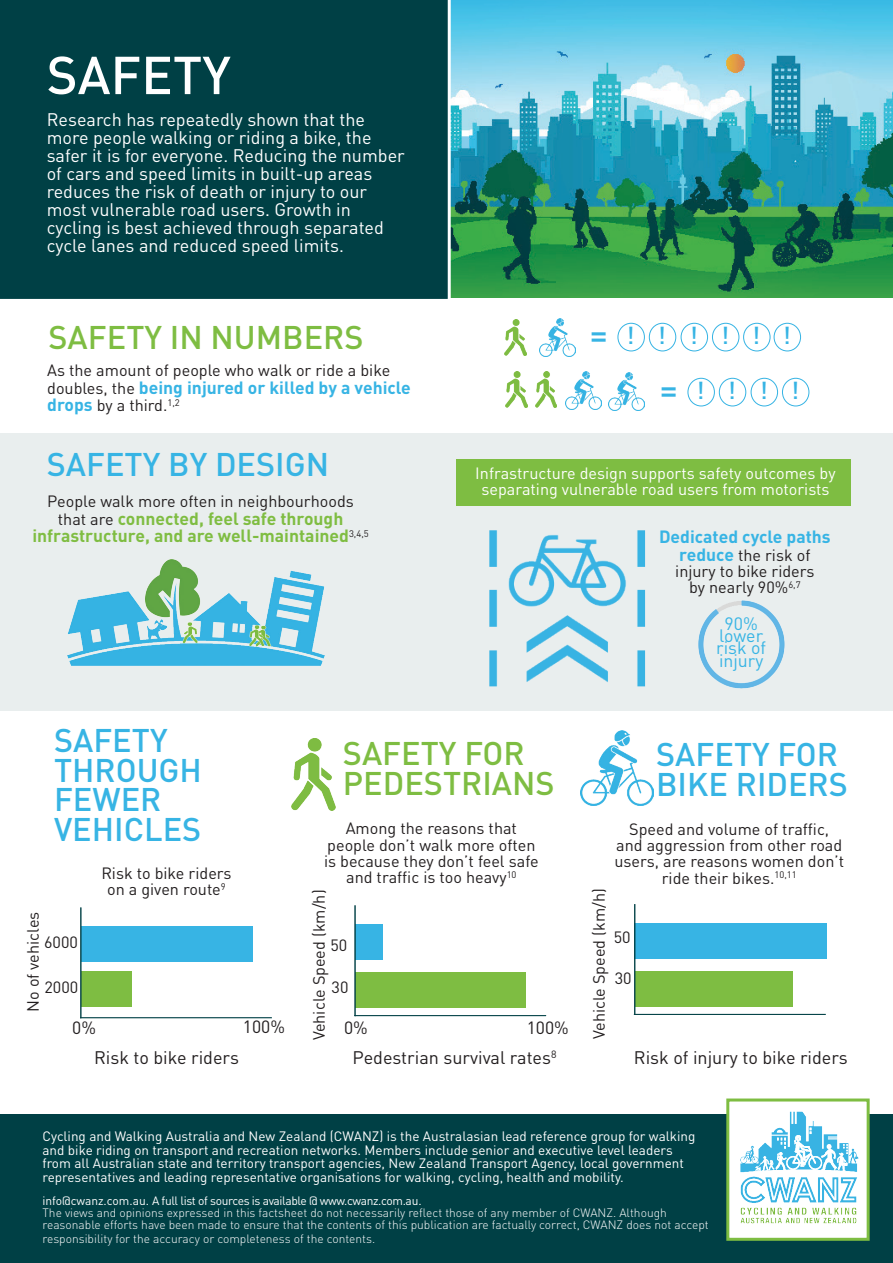
<style>
.page{position:relative;width:893px;height:1263px;background:#fff}
.page>*{position:absolute;margin:0;border:0;box-sizing:border-box;transform-origin:0 0}
.t1{font:500 52.5px "DIN Pro";color:#fff}
.t2{font:500 32.4px/29.7px "DIN Pro";color:#37b4e4}
.t3{font:500 32.4px "DIN Pro";color:#7ebd42}
.t4{font:500 24.3px "DIN Pro";color:#37b4e4}
.t5{font:18px/18px "DIN Pro";color:#fff}
.t6{font:18px "DIN Pro";color:#231f20}
.t7{font:17.7px "DIN Pro";color:#37b4e4}
.t8{font:700 17.55px/17.5px "DIN Pro";color:#7fbd42;text-align:center}
.t9{font:700 17.55px "DIN Pro";color:#37b4e4}
.t10{font:17.55px "DIN Pro";color:#231f20}
.t11{font:16.2px/16.2px "DIN Pro";color:#231f20;text-align:center}
.t12{font:16.2px/16.2px "DIN Pro";color:#fff;text-align:center}
.t13{font:13.5px/13.5px "DIN Pro";color:#fff}
.t14{font:300 12px/12px "DIN Pro";color:#fff}
.t15{font:12px "DIN Pro";letter-spacing:-.03em;color:#fff}
.s1{font-weight:400;font-size:16.2px;color:#231f20}
.s2{font-weight:700;font-size:17.55px;color:#37b4e4}
</style>
<div class="page">
<div style="left:0;top:433px;width:893px;height:278px;background:#e9eeee"></div>
<div style="left:456px;top:459px;width:395px;height:46px;background:#7ebd42"></div>
<img style="left:451px;top:0;width:442px;height:298px">
<div style="left:0;top:0;width:451px;height:299px;background:#004045"></div>
<div style="left:0;top:1115px;width:893px;height:148px;background:#004045"></div>
<img style="left:730px;top:1111px;width:136px;height:126px">
<div style="left:726px;top:1098px;width:144px;height:143px;border:3px solid #7ebd42"></div>
<img style="left:490px;top:531px;width:155px;height:156px">
<img style="left:67px;top:559px;width:257px;height:106px">
<div style="left:355px;top:924px;width:28px;height:35px;background:#37b4e4"></div>
<hr style="left:354px;top:1015px;width:192px;height:1px;background:#004045">
<div style="left:355px;top:972px;width:171px;height:36px;background:#7ebd42"></div>
<hr style="left:354px;top:905px;width:2px;height:111px;background:#004045">
<div style="left:635px;top:923px;width:192px;height:35px;background:#37b4e4"></div>
<hr style="left:634px;top:1014px;width:192px;height:1px;background:#004045">
<div style="left:635px;top:971px;width:157px;height:35px;background:#7ebd42"></div>
<hr style="left:634px;top:904px;width:1px;height:111px;background:#004045">
<img style="left:292px;top:738px;width:43px;height:72px">
<img style="left:505px;top:319px;width:21px;height:36px">
<img style="left:535px;top:371px;width:22px;height:36px">
<img style="left:506px;top:371px;width:21px;height:36px">
<div style="left:617px;top:323px;width:28px;height:28px;border:1px solid #37b4e4;border-radius:50%"></div>
<div style="left:649px;top:323px;width:27px;height:28px;border:1px solid #37b4e4;border-radius:50%"></div>
<div style="left:681px;top:323px;width:27px;height:28px;border:1px solid #37b4e4;border-radius:50%"></div>
<div style="left:712px;top:323px;width:27px;height:28px;border:1px solid #37b4e4;border-radius:50%"></div>
<div style="left:743px;top:323px;width:28px;height:28px;border:1px solid #37b4e4;border-radius:50%"></div>
<div style="left:774px;top:323px;width:27px;height:28px;border:1px solid #37b4e4;border-radius:50%"></div>
<div style="left:687px;top:378px;width:28px;height:28px;border:1px solid #37b4e4;border-radius:50%"></div>
<div style="left:719px;top:378px;width:27px;height:28px;border:1px solid #37b4e4;border-radius:50%"></div>
<div style="left:751px;top:378px;width:27px;height:28px;border:1px solid #37b4e4;border-radius:50%"></div>
<div style="left:782px;top:378px;width:27px;height:28px;border:1px solid #37b4e4;border-radius:50%"></div>
<img style="left:698px;top:601px;width:87px;height:87px">
<img style="left:581px;top:730px;width:72px;height:76px">
<img style="left:539px;top:319px;width:37px;height:38px">
<img style="left:566px;top:372px;width:36px;height:38px">
<img style="left:608px;top:373px;width:36px;height:37px">
<div style="left:81px;top:926px;width:171px;height:36px;background:#37b4e4"></div>
<hr style="left:80px;top:1017px;width:192px;height:1px;background:#004045">
<div style="left:81px;top:972px;width:51px;height:35px;background:#7ebd42"></div>
<hr style="left:80px;top:907px;width:2px;height:111px;background:#004045">
<p class="t1" style="left:47px;top:39px;width:186px">SAFETY</p>
<p class="t5" style="left:47px;top:110px;width:360px">Research has repeatedly shown that the more people walking or riding a bike, the safer it is for everyone. Reducing the number of cars and speed limits in built-up areas reduces the risk of death or injury to our most vulnerable road users. Growth in cycling is best achieved through separated cycle lanes and reduced speed limits.</p>
<p class="t3" style="left:48px;top:315px;width:317px">SAFETY IN NUMBERS</p>
<p class="t11" style="left:47px;top:361px;width:345px">As the amount of people who walk or ride a bike</p>
<p class="t9" style="left:47px;top:375px;width:365px"><span class="s1">doubles, the</span> being injured or killed by a vehicle</p>
<p class="t11" style="left:47px;top:396px;width:134px"><span class="s2">drops</span> by a third.<sup>1,2</sup></p>
<p class="t2" style="left:47px;top:448px;width:284px">SAFETY BY DESIGN</p>
<p class="t11" style="left:47px;top:493px;width:308px">People walk more often in neighbourhoods</p>
<p class="t8" style="left:32px;top:509px;width:338px"><span class="s1">that are</span> connected, feel safe through infrastructure, and are well-maintained<sup>3,4,5</sup></p>
<p class="t2" style="left:590px;top:318px;width:19px">=</p>
<p class="t4" style="left:626px;top:319px;width:10px">!</p>
<p class="t4" style="left:658px;top:319px;width:10px">!</p>
<p class="t4" style="left:690px;top:319px;width:10px">!</p>
<p class="t4" style="left:721px;top:319px;width:10px">!</p>
<p class="t4" style="left:752px;top:319px;width:10px">!</p>
<p class="t4" style="left:783px;top:319px;width:10px">!</p>
<p class="t2" style="left:660px;top:373px;width:19px">=</p>
<p class="t4" style="left:696px;top:374px;width:10px">!</p>
<p class="t4" style="left:728px;top:374px;width:10px">!</p>
<p class="t4" style="left:760px;top:374px;width:10px">!</p>
<p class="t4" style="left:791px;top:374px;width:10px">!</p>
<p class="t12" style="left:475px;top:464px;width:362px">Infrastructure design supports safety outcomes by separating vulnerable road users from motorists</p>
<p class="t9" style="left:659px;top:525px;width:173px">Dedicated cycle paths</p>
<p class="t11" style="left:679px;top:546px;width:133px"><span class="s2">reduce</span> the risk of</p>
<p class="t11" style="left:675px;top:562px;width:141px">injury to bike riders</p>
<p class="t11" style="left:689px;top:579px;width:113px">by nearly 90%<sup>6,7</sup></p>
<p class="t7" style="left:724px;top:611px;width:35px">90%</p>
<p class="t7" style="left:719px;top:623px;width:45px">lower</p>
<p class="t7" style="left:716px;top:636px;width:51px">risk of</p>
<p class="t7" style="left:719px;top:648px;width:46px">injury</p>
<p class="t2" style="left:54px;top:724px;width:149px">SAFETY<br>THROUGH<br>FEWER</p>
<p class="t2" style="left:54px;top:813px;width:149px">VEHICLES</p>
<p class="t11" style="left:24px;top:1012px;width:102px;rotate:-90deg">No of vehicles</p>
<p class="t11" style="left:44px;top:933px;width:35px">6000</p>
<p class="t11" style="left:45px;top:978px;width:35px">2000</p>
<p class="t11" style="left:101px;top:864px;width:132px">Risk to bike riders</p>
<p class="t11" style="left:107px;top:880px;width:120px">on a given route<sup>9</sup></p>
<p class="t10" style="left:72px;top:1016px;width:25px">0%</p>
<p class="t10" style="left:243px;top:1015px;width:44px">100%</p>
<p class="t6" style="left:94px;top:1045px;width:146px">Risk to bike riders</p>
<p class="t3" style="left:343px;top:732px;width:183px">SAFETY FOR</p>
<p class="t3" style="left:343px;top:761px;width:213px">PEDESTRIANS</p>
<p class="t11" style="left:324px;top:820px;width:216px">Among the reasons that people don’t walk more often is because they don’t feel safe and traffic is too heavy<sup>10</sup></p>
<p class="t11" style="left:310px;top:1040px;width:152px;rotate:-90deg">Vehicle Speed (km/h)</p>
<p class="t11" style="left:330px;top:937px;width:18px">50</p>
<p class="t11" style="left:332px;top:978px;width:18px">30</p>
<p class="t10" style="left:344px;top:1016px;width:25px">0%</p>
<p class="t10" style="left:527px;top:1016px;width:44px">100%</p>
<p class="t6" style="left:352px;top:1045px;width:205px">Pedestrian survival rates<sup>8</sup></p>
<p class="t2" style="left:656px;top:738px;width:183px">SAFETY FOR</p>
<p class="t2" style="left:656px;top:768px;width:193px">BIKE RIDERS</p>
<p class="t11" style="left:614px;top:820px;width:231px">Speed and volume of traffic, and aggression from other road users, are reasons women don’t ride their bikes.<sup>10,11</sup></p>
<p class="t11" style="left:590px;top:1039px;width:152px;rotate:-90deg">Vehicle Speed (km/h)</p>
<p class="t11" style="left:614px;top:928px;width:18px">50</p>
<p class="t11" style="left:615px;top:970px;width:18px">30</p>
<p class="t6" style="left:634px;top:1045px;width:215px">Risk of injury to bike riders</p>
<p class="t13" style="left:43px;top:1129px;width:654px">Cycling and Walking Australia and New Zealand (CWANZ) is the Australasian lead reference group for walking and bike riding on transport and recreation networks. Members include senior and executive level leaders from all Australian state and territory transport agencies, New Zealand Transport Agency, local government representatives and leading representative organisations for walking, cycling, health and mobility.</p>
<p class="t15" style="left:43px;top:1193px;width:381px">info@cwanz.com.au. A full list of sources is available @ www.cwanz.com.au.</p>
<p class="t14" style="left:43px;top:1206px;width:668px">The views and opinions expressed in this factsheet do not necessarily reflect those of any member of CWANZ. Although reasonable efforts have been made to ensure that the contents of this publication are factually correct, CWANZ does not accept</p>
<p class="t14" style="left:43px;top:1232px;width:334px">responsibility for the accuracy or completeness of the contents.</p>
</div>
